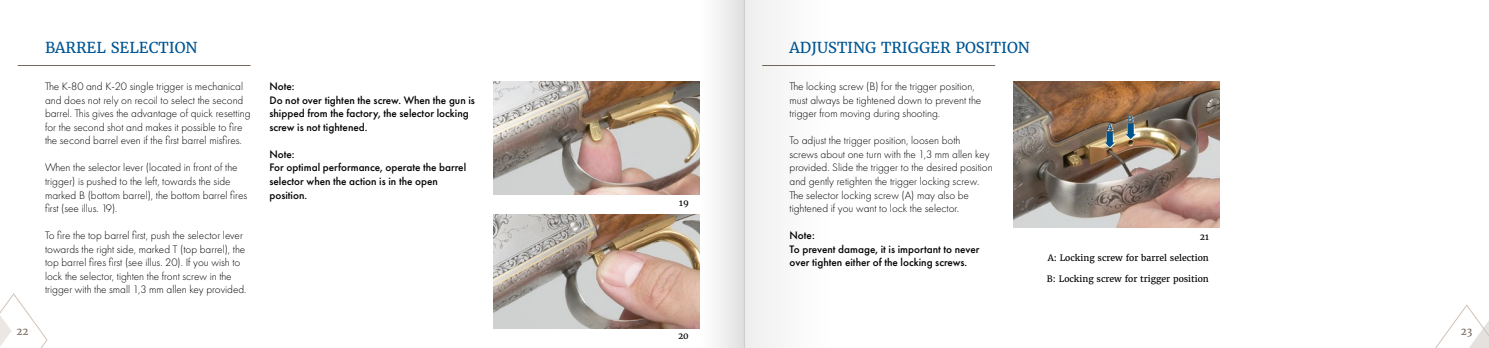
<style>
.page{position:relative;width:1489px;height:348px;background:#fff}
.page>*{position:absolute;margin:0;border:0;box-sizing:border-box;transform-origin:0 0}
.t1{font:15px "Merriweather";color:#005694}
.t2{font:300 11.25px/13.5px "Futura PT";color:#000}
.t3{font:500 11.25px/13.5px "Futura PT";color:#000}
.t4{font:10px "Merriweather";color:#776b5e}
.t5{font:8.75px "Merriweather";color:#000}
.t6{font:8.75px "Merriweather";color:#00528a}
</style>
<div class="page">
<svg style="left:0;top:293px;width:48px;height:54px"></svg>
<svg style="left:1436px;top:304px;width:52px;height:43px"></svg>
<hr style="left:18px;top:65px;width:233px;height:1px;background:#776b5e">
<hr style="left:762px;top:65px;width:233px;height:1px;background:#776b5e">
<img style="left:494px;top:81px;width:205px;height:114px">
<img style="left:494px;top:214px;width:205px;height:113px">
<img style="left:1013px;top:81px;width:206px;height:146px">
<svg style="left:1106px;top:124px;width:7px;height:6px"></svg>
<svg style="left:1104px;top:132px;width:11px;height:16px"></svg>
<svg style="left:1104px;top:131px;width:10px;height:16px"></svg>
<svg style="left:1125px;top:124px;width:11px;height:16px"></svg>
<svg style="left:1125px;top:115px;width:10px;height:24px"></svg>
<div style="left:744px;top:0;width:85px;height:347px;background:#f7f7f7"></div>
<div style="left:702px;top:0;width:42px;height:347px;background:linear-gradient(to right,#fff,#e1e1e0)"></div>
<h1 class="t1" style="left:45px;top:38px;width:154px">BARREL SELECTION</h1>
<h1 class="t1" style="left:789px;top:38px;width:242px">ADJUSTING TRIGGER POSITION</h1>
<p class="t2" style="left:45px;top:80px;width:207px">The K-80 and K-20 single trigger is mechanical and does not rely on recoil to select the second barrel. This gives the advantage of quick resetting for the second shot and makes it possible to fire the second barrel even if the first barrel misfires.</p>
<p class="t2" style="left:45px;top:161px;width:204px">When the selector lever (located in front of the trigger) is pushed to the left, towards the side marked B (bottom barrel), the bottom barrel fires first (see illus. 19).</p>
<p class="t2" style="left:45px;top:228px;width:203px">To fire the top barrel first, push the selector lever towards the right side, marked T (top barrel), the top barrel fires first (see illus. 20). If you wish to lock the selector, tighten the front screw in the trigger with the small 1,3 mm allen key provided.</p>
<p class="t3" style="left:269px;top:80px;width:207px">Note:<br>Do not over tighten the screw. When the gun is shipped from the factory, the selector locking screw is not tightened.</p>
<p class="t3" style="left:269px;top:147px;width:198px">Note:<br>For optimal performance, operate the barrel selector when the action is in the open position.</p>
<p class="t5" style="left:679px;top:197px;width:11px">19</p>
<p class="t2" style="left:789px;top:80px;width:193px">The locking screw (B) for the trigger position, must always be tightened down to prevent the trigger from moving during shooting.</p>
<p class="t2" style="left:789px;top:134px;width:205px">To adjust the trigger position, loosen both<br>screws about one turn with the 1,3 mm allen key provided. Slide the trigger to the desired position and gently retighten the trigger locking screw.<br>The selector locking screw (A) may also be tightened if you want to lock the selector.</p>
<p class="t3" style="left:789px;top:228px;width:192px">Note:<br>To prevent damage, it is important to never over tighten either of the locking screws.</p>
<p class="t6" style="left:1106px;top:121px;width:8px">A</p>
<p class="t6" style="left:1127px;top:113px;width:7px">B</p>
<p class="t5" style="left:1199px;top:231px;width:10px">21</p>
<p class="t5" style="left:1047px;top:252px;width:162px">A: Locking screw for barrel selection</p>
<p class="t5" style="left:1046px;top:273px;width:163px">B: Locking screw for trigger position</p>
<p class="t4" style="left:17px;top:324px;width:13px">22</p>
<p class="t4" style="left:1460px;top:324px;width:13px">23</p>
<p class="t5" style="left:678px;top:329px;width:12px">20</p>
</div>
